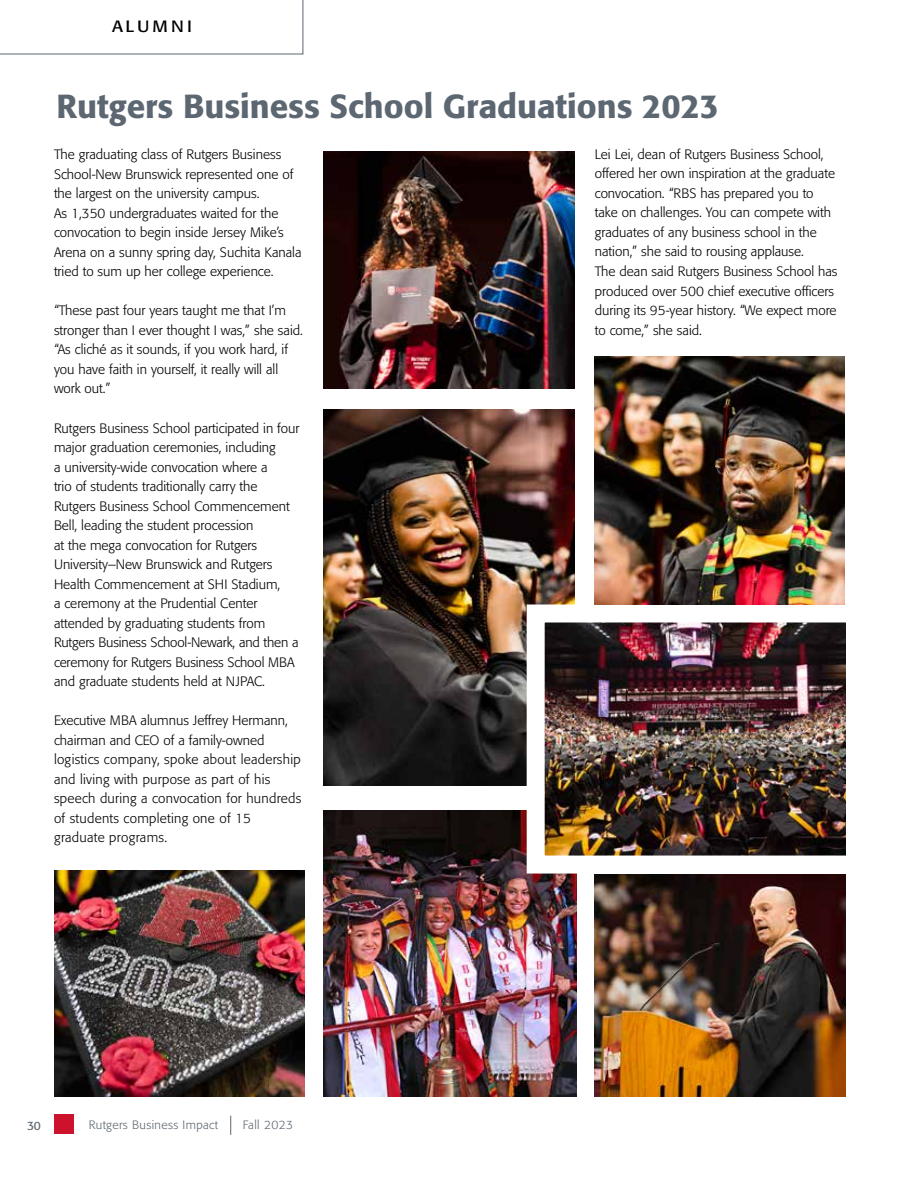
<style>
.page{position:relative;width:918px;height:1188px;background:#fff}
.page>*{position:absolute;margin:0;border:0;box-sizing:border-box;transform-origin:0 0}
.t1{font:500 33px "Formata BQ";color:#5d6771}
.t2{font:16.2px "Formata BQ";letter-spacing:.175em;color:#000;scale:1.11 1}
.t3{font:300 13.5px/19.5px "Formata BQ";color:#000}
.t4{font:300 13.5px/19.5px "Formata BQ";letter-spacing:.02em;color:#000}
.t5{font:300 12px "Formata BQ";letter-spacing:.03em;color:#5d6771}
.t6{font:12px "Formata BQ";color:#5d6771}
</style>
<div class="page">
<div style="left:54px;top:1114px;width:19px;height:19px;background:#cd122d"></div>
<svg style="left:230px;top:1116px;width:1px;height:19px"></svg>
<svg style="left:0;top:0;width:303px;height:54px"></svg>
<img style="left:323px;top:810px;width:254px;height:286px">
<img style="left:54px;top:870px;width:251px;height:226px">
<img style="left:323px;top:410px;width:252px;height:376px">
<img style="left:546px;top:623px;width:299px;height:232px">
<img style="left:595px;top:875px;width:250px;height:221px">
<img style="left:324px;top:151px;width:250px;height:237px">
<img style="left:594px;top:356px;width:251px;height:248px">
<p class="t2" style="left:112px;top:17px;width:74px">ALUMNI</p>
<h1 class="t1" style="left:57px;top:86px;width:664px">Rutgers Business School Graduations 2023</h1>
<p class="t3" style="left:54px;top:145px;width:249px">The graduating class of Rutgers Business School-New Brunswick represented one of the largest on the university campus.<br>As 1,350 undergraduates waited for the convocation to begin inside Jersey Mike’s Arena on a sunny spring day, Suchita Kanala tried to sum up her college experience.</p>
<p class="t3" style="left:54px;top:301px;width:250px">“These past four years taught me that I’m stronger than I ever thought I was,” she said. “As cliché as it sounds, if you work hard, if you have faith in yourself, it really will all work out.”</p>
<p class="t3" style="left:54px;top:418px;width:247px">Rutgers Business School participated in four major graduation ceremonies, including<br>a university-wide convocation where a<br>trio of students traditionally carry the Rutgers Business School Commencement Bell, leading the student procession<br>at the mega convocation for Rutgers University–New Brunswick and Rutgers Health Commencement at SHI Stadium,<br>a ceremony at the Prudential Center attended by graduating students from Rutgers Business School-Newark, and then a ceremony for Rutgers Business School MBA and graduate students held at NJPAC.</p>
<p class="t4" style="left:54px;top:711px;width:249px">Executive MBA alumnus Jeffrey Hermann, chairman and CEO of a family-owned logistics company, spoke about leadership and living with purpose as part of his speech during a convocation for hundreds of students completing one of 15 graduate programs.</p>
<p class="t3" style="left:595px;top:145px;width:244px">Lei Lei, dean of Rutgers Business School, offered her own inspiration at the graduate convocation. “RBS has prepared you to take on challenges. You can compete with graduates of any business school in the nation,” she said to rousing applause.<br>The dean said Rutgers Business School has produced over 500 chief executive officers during its 95-year history. “We expect more to come,” she said.</p>
<p class="t6" style="left:27px;top:1118px;width:15px">30</p>
<p class="t5" style="left:89px;top:1118px;width:131px">Rutgers Business Impact</p>
<p class="t5" style="left:243px;top:1118px;width:52px">Fall 2023</p>
</div>
